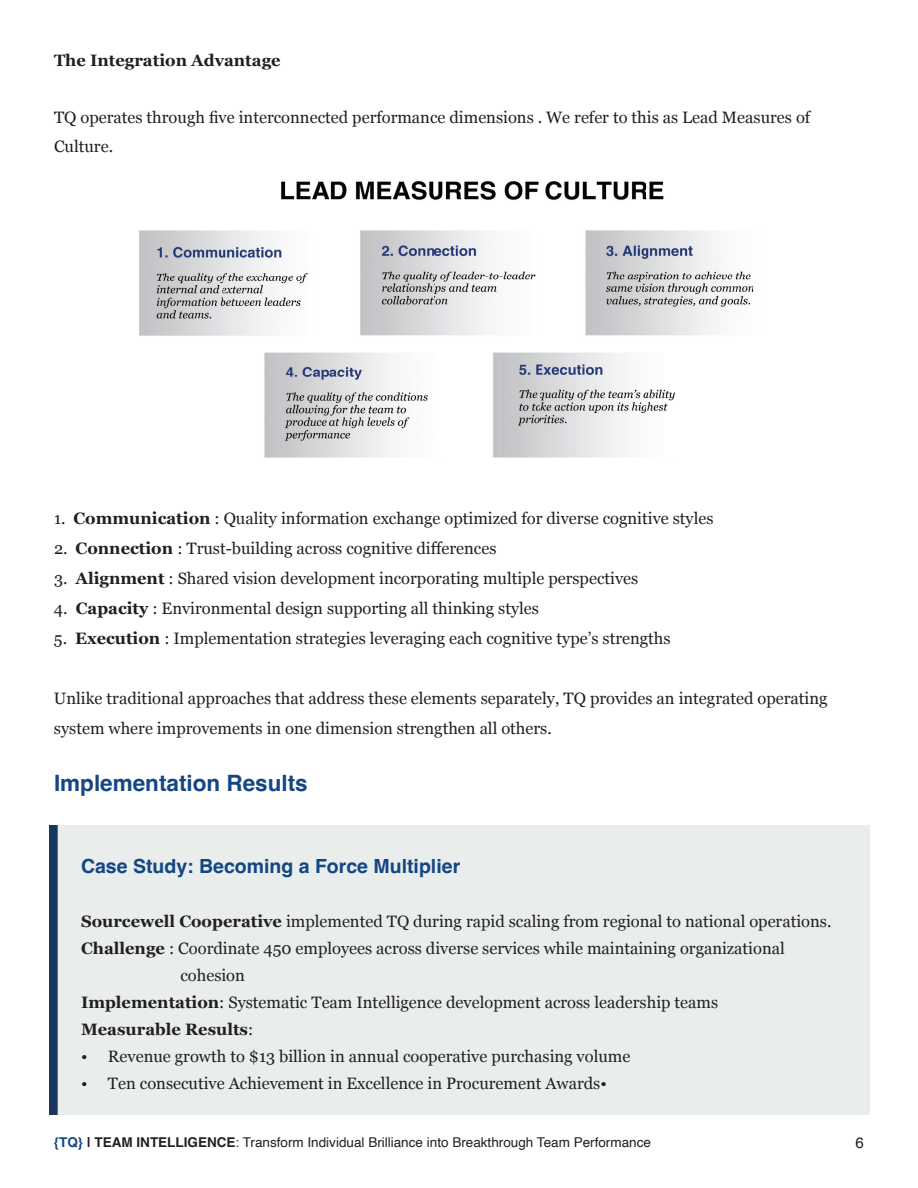
<style>
.page{position:relative;width:918px;height:1188px;background:#fff}
.page>*{position:absolute;margin:0;border:0;box-sizing:border-box;transform-origin:0 0}
.t1{font:700 22.5px "Helvetica";color:#134684}
.t2{font:700 19.5px "Helvetica";color:#134684}
.t3{font:16.5px/28.5px "Georgia";color:#231f20}
.t4{font:700 16.5px "Georgia";color:#231f20}
.t5{font:15px "Helvetica";color:#231f20}
.t6{font:13.5px "Helvetica";color:#231f20}
.s1{font-weight:700}
.s2{font-weight:400}
.s3{font-weight:700;color:#144786}
</style>
<div class="page">
<div style="left:49px;top:825px;width:821px;height:289px;background:#e9edec"></div>
<img style="left:139px;top:181px;width:615px;height:277px">
<p class="t4" style="left:54px;top:48px;width:228px">The Integration Advantage</p>
<p class="t3" style="left:54px;top:103px;width:758px">TQ operates through five interconnected performance dimensions . We refer to this as Lead Measures of<br>Culture.</p>
<p class="t3" style="left:54px;top:503px;width:661px">1. <span class="s1">Communication</span> : Quality information exchange optimized for diverse cognitive styles</p>
<p class="t3" style="left:54px;top:533px;width:444px">2. <span class="s1">Connection</span> : Trust-building across cognitive differences</p>
<p class="t3" style="left:54px;top:563px;width:586px">3. <span class="s1">Alignment</span> : Shared vision development incorporating multiple perspectives</p>
<p class="t3" style="left:54px;top:593px;width:487px">4. <span class="s1">Capacity</span> : Environmental design supporting all thinking styles</p>
<p class="t3" style="left:54px;top:623px;width:618px">5. <span class="s1">Execution</span> : Implementation strategies leveraging each cognitive type’s strengths</p>
<p class="t3" style="left:54px;top:683px;width:775px;line-height:30px">Unlike traditional approaches that address these elements separately, TQ provides an integrated operating system where improvements in one dimension strengthen all others.</p>
<h1 class="t1" style="left:54px;top:769px;width:255px">Implementation Results</h1>
<p class="t2" style="left:81px;top:855px;width:381px">Case Study: Becoming a Force Multiplier</p>
<p class="t3" style="left:81px;top:907px;width:752px"><span class="s1">Sourcewell Cooperative</span> implemented TQ during rapid scaling from regional to national operations.</p>
<p class="t3" style="left:81px;top:934px;width:705px"><span class="s1">Challenge</span> : Coordinate 450 employees across diverse services while maintaining organizational</p>
<p class="t3" style="left:180px;top:961px;width:66px">cohesion</p>
<p class="t3" style="left:81px;top:988px;width:639px"><span class="s1">Implementation</span>: Systematic Team Intelligence development across leadership teams</p>
<p class="t4" style="left:81px;top:1017px;width:174px">Measurable Results<span class="s2">:</span></p>
<p class="t3" style="left:81px;top:1042px;width:551px">• Revenue growth to $13 billion in annual cooperative purchasing volume</p>
<p class="t3" style="left:81px;top:1069px;width:527px">• Ten consecutive Achievement in Excellence in Procurement Awards•</p>
<p class="t6" style="left:54px;top:1132px;width:598px"><span class="s3">{TQ}</span> <span class="s1">| TEAM INTELLIGENCE</span>: Transform Individual Brilliance into Breakthrough Team Performance</p>
<p class="t5" style="left:856px;top:1131px;width:10px">6</p>
</div>
